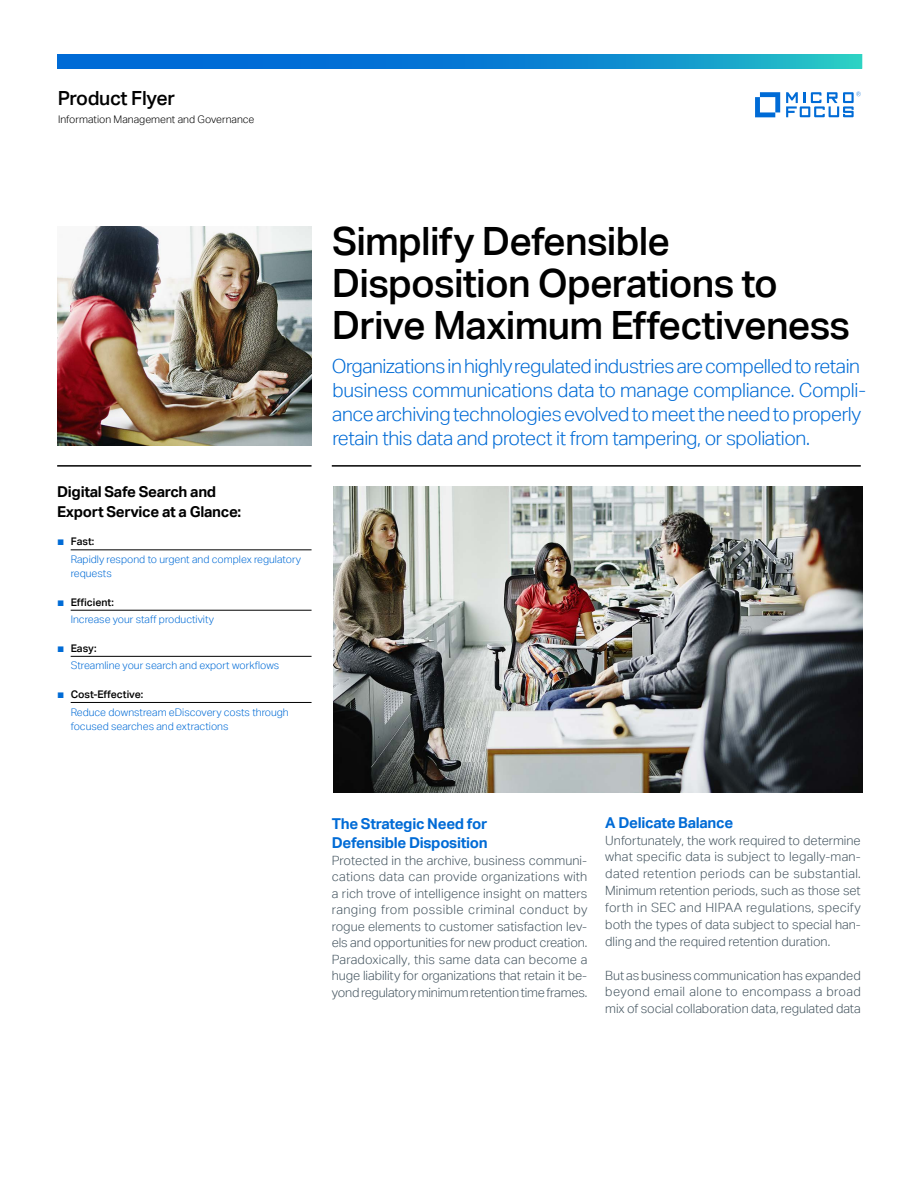
<style>
.page{position:relative;width:918px;height:1188px;background:#fff}
.page>*{position:absolute;margin:0;border:0;box-sizing:border-box;transform-origin:0 0}
.headline_26_28{font:500 39px/42px "Aktiv Grotesk";letter-spacing:-.02em;color:#000}
.intro1_13_16-light_b{font:300 19.5px/24px "Aktiv Grotesk";letter-spacing:-.02em;color:#006bd6}
.collateral_name_13_1{font:500 19.5px "Aktiv Grotesk";letter-spacing:-.02em;color:#000}
.subhead_10_13-blue{font:700 15px/19.5px "Aktiv Grotesk";letter-spacing:-.02em;color:#006bd6}
.subhead_10_13{font:700 15px/19.5px "Aktiv Grotesk";letter-spacing:-.02em;color:#000}
.body_8_5_11-grey{font:300 12.75px/16.5px "Aktiv Grotesk";letter-spacing:-.005em;color:#455560;text-align:justify}
.caption_7_9_5-blue{font:300 10.5px/14.2px "Aktiv Grotesk";color:#006bd6}
.t1{font:500 10.5px "Aktiv Grotesk";color:#000}
.caption_7_9_5{font:300 10.5px "Aktiv Grotesk";color:#000}
.s1{font-family:"Arial";font-weight:400;font-size:12px;color:#006bd6}
</style>
<div class="page">
<svg style="left:755px;top:92px;width:25px;height:25px"></svg>
<svg style="left:786px;top:92px;width:75px;height:25px"></svg>
<hr style="left:57px;top:465px;width:255px;height:2px;background:#000">
<hr style="left:332px;top:465px;width:529px;height:2px;background:#000">
<hr style="left:71px;top:550px;width:241px;height:1px;background:#000">
<hr style="left:71px;top:610px;width:241px;height:1px;background:#000">
<hr style="left:71px;top:656px;width:241px;height:1px;background:#000">
<hr style="left:71px;top:702px;width:241px;height:1px;background:#000">
<img style="left:57px;top:226px;width:255px;height:219px">
<svg style="left:60px;top:57px;width:799px;height:9px;background:#0b84d1"></svg>
<img style="left:333px;top:487px;width:529px;height:306px">
<p class="collateral_name_13_1" style="left:58px;top:86px;width:119px">Product Flyer</p>
<p class="caption_7_9_5" style="left:58px;top:113px;width:198px">Information Management and Governance</p>
<p class="subhead_10_13" style="left:57px;top:482px;width:186px">Digital Safe Search and<br>Export Service at a Glance:</p>
<p class="t1" style="left:57px;top:535px;width:39px"><span class="s1">■</span> Fast:</p>
<p class="caption_7_9_5-blue" style="left:71px;top:552px;width:232px">Rapidly respond to urgent and complex regulatory requests</p>
<p class="t1" style="left:57px;top:596px;width:58px"><span class="s1">■</span> Efficient:</p>
<p class="caption_7_9_5-blue" style="left:71px;top:612px;width:145px">Increase your staff productivity</p>
<p class="t1" style="left:57px;top:642px;width:41px"><span class="s1">■</span> Easy:</p>
<p class="caption_7_9_5-blue" style="left:71px;top:659px;width:210px">Streamline your search and export workflows</p>
<p class="t1" style="left:57px;top:688px;width:88px"><span class="s1">■</span> Cost-Effective:</p>
<p class="caption_7_9_5-blue" style="left:71px;top:705px;width:220px">Reduce downstream eDiscovery costs through focused searches and extractions</p>
<p class="headline_26_28" style="left:332px;top:219px;width:520px">Simplify Defensible<br>Disposition Operations to<br>Drive Maximum Effectiveness</p>
<p class="intro1_13_16-light_b" style="left:332px;top:354px;width:536px">Organizations in highly regulated industries are compelled to retain business communications data to manage compliance. Compli&shy;ance archiving technologies evolved to meet the need to properly retain this data and protect it from tampering, or spoliation.</p>
<p class="subhead_10_13-blue" style="left:332px;top:813px;width:157px">The Strategic Need for<br>Defensible Disposition</p>
<p class="body_8_5_11-grey" style="left:332px;top:852px;width:257px">Protected in the archive, business communi&shy;cations data can provide organizations with a rich trove of intelligence insight on matters ranging from possible criminal conduct by rogue elements to customer satisfaction lev&shy;els and opportunities for new product creation.<br>Paradoxically, this same data can become a huge liability for organizations that retain it be&shy;yond regulatory minimum retention time frames.</p>
<p class="subhead_10_13-blue" style="left:605px;top:812px;width:129px">A Delicate Balance</p>
<p class="body_8_5_11-grey" style="left:605px;top:832px;width:257px">Unfortunately, the work required to determine what specific data is subject to legally-man&shy;dated retention periods can be substantial.<br>Minimum retention periods, such as those set forth in SEC and HIPAA regulations, specify both the types of data subject to special han&shy;dling and the required retention duration.</p>
<p class="body_8_5_11-grey" style="left:605px;top:967px;width:257px">But as business communication has expanded beyond email alone to encompass a broad mix of social collaboration data, regulated data</p>
</div>
